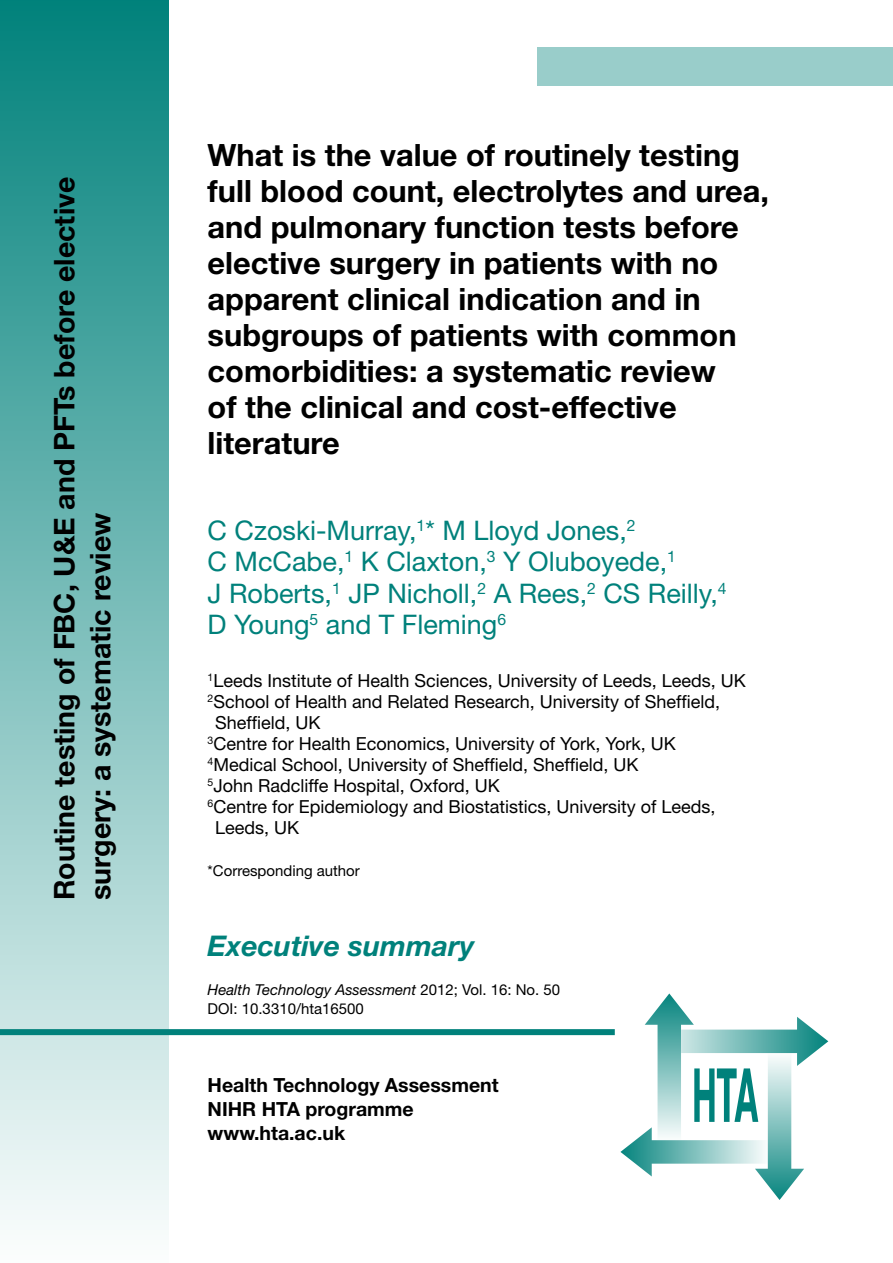
<style>
.page{position:relative;width:893px;height:1263px;background:#fff}
.page>*{position:absolute;margin:0;border:0;box-sizing:border-box;transform-origin:0 0}
.t1{font:700 30.75px/36px "Helvetica Neue LT Pro";color:#000}
.t2{font:700 28.5px/36px "Helvetica Neue LT Pro";color:#000}
.t3{font:italic 700 28.5px "Helvetica Neue LT Pro";color:#00817b}
.t4{font:27px/31.5px "Helvetica Neue LT Pro";color:#00817b}
.t5{font:700 19.5px/24px "Helvetica Neue LT Pro";color:#000}
.t6{font:18px "Helvetica Neue LT Pro";color:#000}
.t7{font:15px/19.5px "Helvetica Neue LT Pro";color:#000}
.s1{font-style:italic}
</style>
<div class="page">
<div style="left:0;top:0;width:169px;height:1263px;background:linear-gradient(to bottom,#01817b,#fcfefd)"></div>
<svg style="left:620px;top:993px;width:208px;height:207px"></svg>
<div style="left:538px;top:47px;width:355px;height:39px;background:#99cdca"></div>
<div style="left:0;top:1029px;width:615px;height:6px;background:#00817b"></div>
<h2 class="t2" style="left:45px;top:900px;width:725px;rotate:-90deg">Routine testing of FBC, U&amp;E and PFTs before elective surgery: a systematic review</h2>
<p class="t1" style="left:208px;top:136px;width:563px">What is the value of routinely testing full blood count, electrolytes and urea, and pulmonary function tests before elective surgery in patients with no apparent clinical indication and in subgroups of patients with common comorbidities: a systematic review<br>of the clinical and cost-effective literature</p>
<h3 class="t4" style="left:208px;top:513px;width:521px">C Czoski-Murray,<sup>1</sup>* M Lloyd Jones,<sup>2<br></sup>C McCabe,<sup>1</sup> K Claxton,<sup>3</sup> Y Oluboyede,<sup>1<br></sup>J Roberts,<sup>1</sup> JP Nicholl,<sup>2</sup> A Rees,<sup>2</sup> CS Reilly,<sup>4<br></sup>D Young<sup>5</sup> and T Fleming<sup>6</sup></h3>
<p class="t6" style="left:208px;top:669px;width:540px"><sup>1</sup>Leeds Institute of Health Sciences, University of Leeds, Leeds, UK</p>
<p class="t6" style="left:208px;top:690px;width:514px"><sup>2</sup>School of Health and Related Research, University of Sheffield,</p>
<p class="t6" style="left:215px;top:711px;width:107px">Sheffield, UK</p>
<p class="t6" style="left:208px;top:732px;width:470px"><sup>3</sup>Centre for Health Economics, University of York, York, UK</p>
<p class="t6" style="left:208px;top:753px;width:432px"><sup>4</sup>Medical School, University of Sheffield, Sheffield, UK</p>
<p class="t6" style="left:208px;top:774px;width:294px"><sup>5</sup>John Radcliffe Hospital, Oxford, UK</p>
<p class="t6" style="left:208px;top:795px;width:509px"><sup>6</sup>Centre for Epidemiology and Biostatistics, University of Leeds,</p>
<p class="t6" style="left:215px;top:816px;width:86px">Leeds, UK</p>
<p class="t7" style="left:208px;top:860px;width:154px">*Corresponding author</p>
<h2 class="t3" style="left:208px;top:927px;width:269px">Executive summary</h2>
<p class="t7" style="left:208px;top:979px;width:354px"><span class="s1">Health Technology Assessment</span> 2012; Vol. 16: No. 50<br>DOI: 10.3310/hta16500</p>
<p class="t5" style="left:208px;top:1072px;width:293px">Health Technology Assessment<br>NIHR HTA programme www.hta.ac.uk</p>
</div>
